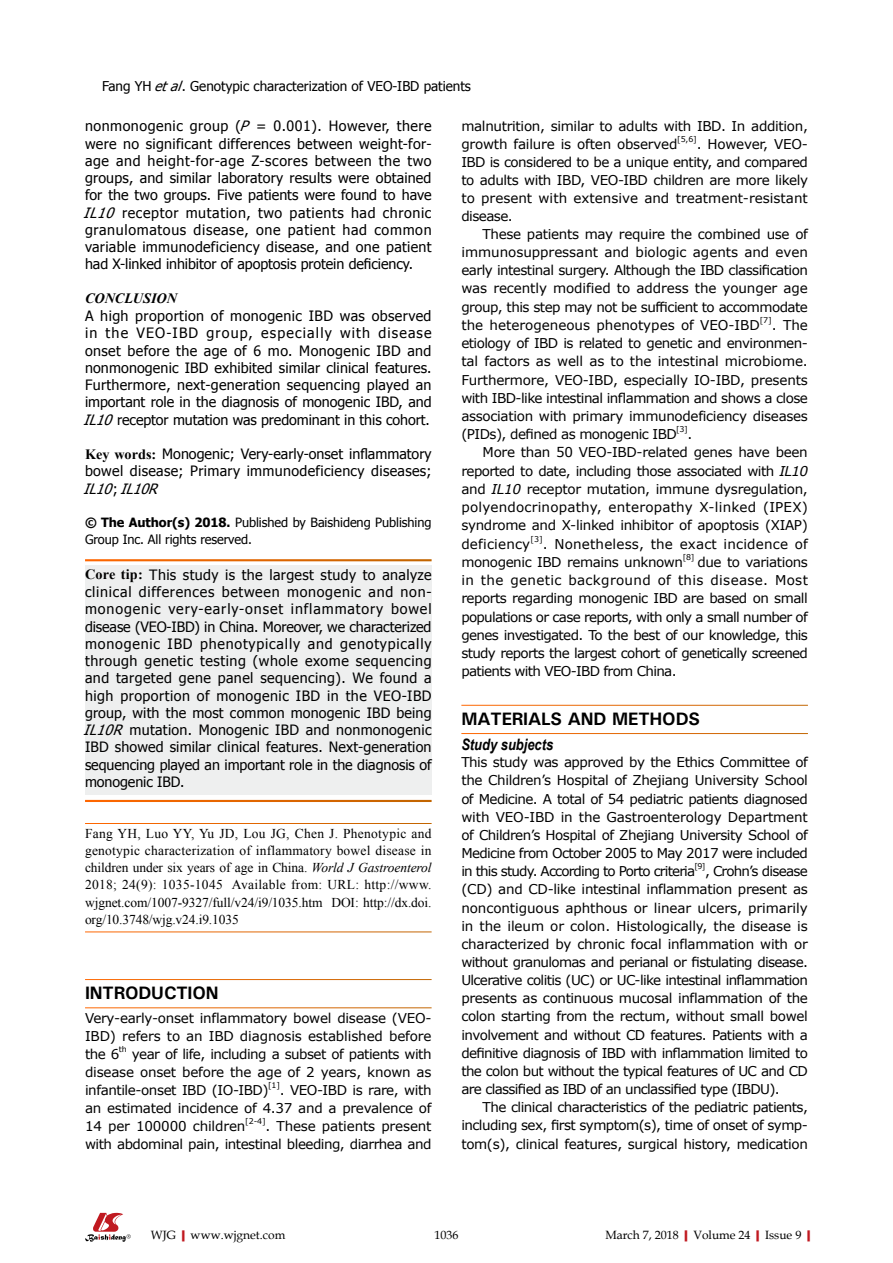
<style>
.page{position:relative;width:893px;height:1263px;background:#fff}
.page>*{position:absolute;margin:0;border:0;box-sizing:border-box;transform-origin:0 0}
.t1{font:700 18px "Univers";letter-spacing:-.01em;color:#000}
.t2{font:italic 700 15.75px "Arial Narrow";color:#000}
.t3{font:14.25px/17.2px "Tahoma";letter-spacing:.01em;color:#000;text-align:justify}
.t4{font:13.5px/18.1px "Verdana";letter-spacing:-.025em;color:#000;text-align:justify}
.t5{font:13.5px/17.2px "Times New Roman";letter-spacing:-.005em;color:#000;text-align:justify}
.t6{font:13.5px "Verdana";letter-spacing:-.05em;color:#000}
.t7{font:13.5px/18.1px "Verdana";letter-spacing:.015em;color:#000}
.t8{font:13.5px "Verdana";letter-spacing:-.005em;color:#000}
.t9{font:13.5px "Verdana";color:#000}
.t10{font:13.5px "Tahoma";color:#000}
.t11{font:13.5px "Verdana";letter-spacing:-.045em;color:#000}
.t12{font:13.5px "Verdana";letter-spacing:-.055em;color:#000}
.t13{font:12.75px/17.2px "Tahoma";letter-spacing:-.005em;color:#000}
.t14{font:12px "Book Antiqua";color:#000}
.t15{font:7.8px "Verdana";color:#000}
.s1{font-style:italic}
.s2{font-family:"Times New Roman";font-weight:700;font-style:italic}
.s3{font-family:"Times New Roman";font-weight:700}
.s4{font-weight:700}
.s5{font-weight:700;color:#c01920}
</style>
<div class="page">
<div style="left:85px;top:565px;width:347px;height:230px;background:#eeefef"></div>
<svg style="left:85px;top:1213px;width:46px;height:29px"></svg>
<p class="t10" style="left:102px;top:77px;width:370px">Fang YH <span class="s1">etal</span>. Genotypic characterization of VEO-IBD patients</p>
<p class="t3" style="left:83px;top:117px;width:350px">nonmonogenic group (<span class="s1">P</span> = 0.001). However, there were no significant differences between weight-for&shy;age and height-for-age Z-scores between the two groups, and similar laboratory results were obtained for the two groups. Five patients were found to have <span class="s1">IL10</span> receptor mutation, two patients had chronic granulomatous disease, one patient had common variable immunodeficiency disease, and one patient had X-linked inhibitor of apoptosis protein deficiency.</p>
<p class="t3" style="left:83px;top:289px;width:350px;text-align:left"><span class="s2">CONCLUSION<br></span>A high proportion of monogenic IBD was observed in the VEO-IBD group, especially with disease onset before the age of 6 mo. Monogenic IBD and nonmonogenic IBD exhibited similar clinical features.<br>Furthermore, next-generation sequencing played an important role in the diagnosis of monogenic IBD, and <span class="s1">IL10</span> receptor mutation was predominant in this cohort.</p>
<p class="t3" style="left:83px;top:445px;width:350px"><span class="s3">Key words:</span> Monogenic; very-early-onset inflammatory bowel disease; primary immunodeficiency diseases; <span class="s1">IL10</span>; <span class="s1">IL10R</span></p>
<p class="t13" style="left:85px;top:513px;width:348px"><span class="s4">© The Author(s) 2018.</span> Published by Baishideng Publishing<br>Group Inc. All rights reserved.</p>
<p class="t3" style="left:83px;top:565px;width:350px"><span class="s3">Core tip:</span> This study is the largest study to analyze clinical differences between monogenic and non&shy;monogenic very-early-onset inflammatory bowel disease (VEO-IBD) in China. Moreover, we characterized monogenic IBD phenotypically and genotypically through genetic testing (whole exome sequencing and targeted gene panel sequencing). We found a high proportion of monogenic IBD in the VEO-IBD group, with the most common monogenic IBD being <span class="s1">IL10R</span> mutation. Monogenic IBD and nonmonogenic IBD showed similar clinical features. Next-generation sequencing played an important role in the diagnosis of monogenic IBD.</p>
<p class="t5" style="left:85px;top:824px;width:348px">Fang YH, Luo YY, Yu JD, Lou JG, Chen J. Phenotypic and genotypic characterization of inflammatory bowel disease in children under six years of age in China. <span class="s1">World J Gastroenterol </span>2018; 24(9): 1035-1045 Available from: URL: http://www. wjgnet.com/1007-9327/full/v24/i9/1035.htm DOI: http://dx.doi. org/10.3748/wjg.v24.i9.1035</p>
<p class="t1" style="left:85px;top:981px;width:135px">INTRODUCTION</p>
<p class="t4" style="left:85px;top:1008px;width:348px">Very-early-onset inflammatory bowel disease (VEO-IBD) refers to an IBD diagnosis established before the 6</p>
<p class="t15" style="left:119px;top:1044px;width:9px">th</p>
<p class="t4" style="left:85px;top:1044px;width:348px;text-indent:47px">year of life, including a subset of patients with disease onset before the age of 2 years, known as infantile-onset IBD (IO-IBD)</p>
<p class="t15" style="left:268px;top:1080px;width:13px">[1]</p>
<p class="t4" style="left:85px;top:1080px;width:348px;text-indent:195px">. VEO-IBD is rare, with an estimated incidence of 4.37 and a prevalence of 14 per 100000 children</p>
<p class="t15" style="left:245px;top:1116px;width:22px">[2-4]</p>
<p class="t4" style="left:85px;top:1116px;width:348px;text-align:right">. These patients present<br>with abdominal pain, intestinal bleeding, diarrhea and</p>
<p class="t4" style="left:461px;top:116px;width:348px">malnutrition, similar to adults with IBD. In addition, growth failure is often observed</p>
<p class="t15" style="left:677px;top:134px;width:21px">[5,6]</p>
<p class="t4" style="left:697px;top:134px;width:113px">. However, VEO-</p>
<p class="t4" style="left:461px;top:152px;width:348px">IBD is considered to be a unique entity, and compared</p>
<p class="t4" style="left:461px;top:170px;width:348px">to adults with IBD, VEO-IBD children are more likely</p>
<p class="t9" style="left:461px;top:189px;width:348px">to present with extensive and treatment-resistant</p>
<p class="t4" style="left:461px;top:206px;width:53px">disease.</p>
<p class="t4" style="left:483px;top:224px;width:327px">These patients may require the combined use of</p>
<p class="t8" style="left:461px;top:243px;width:348px">immunosuppressant and biologic agents and even</p>
<p class="t4" style="left:461px;top:261px;width:348px">early intestinal surgery. Although the IBD classification</p>
<p class="t4" style="left:461px;top:279px;width:348px">was recently modified to address the younger age</p>
<p class="t4" style="left:461px;top:297px;width:348px">group, this step may not be sufficient to accommodate</p>
<p class="t9" style="left:461px;top:316px;width:300px">the heterogeneous phenotypes of VEO-IBD</p>
<p class="t15" style="left:760px;top:315px;width:14px">[7]</p>
<p class="t4" style="left:461px;top:315px;width:348px;text-align:left;text-indent:310px">. The etiology of IBD is related to genetic and environmen&shy;tal factors as well as to the intestinal microbiome.<br>Furthermore, VEO-IBD, especially IO-IBD, presents with IBD-like intestinal inflammation and shows a close association with primary immunodeficiency diseases (PIDs), defined as monogenic IBD</p>
<p class="t15" style="left:676px;top:425px;width:13px">[3]</p>
<p class="t4" style="left:687px;top:425px;width:6px">.</p>
<p class="t4" style="left:483px;top:443px;width:327px">More than 50 VEO-IBD-related genes have been</p>
<p class="t11" style="left:461px;top:462px;width:348px">reported to date, including those associated with <span class="s1">IL10</span></p>
<p class="t4" style="left:461px;top:479px;width:348px">and <span class="s1">IL10</span> receptor mutation, immune dysregulation,</p>
<p class="t7" style="left:461px;top:498px;width:348px">polyendocrinopathy, enteropathy X-linked (IPEX)</p>
<p class="t4" style="left:461px;top:516px;width:348px">syndrome and X-linked inhibitor of apoptosis (XIAP)</p>
<p class="t7" style="left:461px;top:534px;width:70px">deficiency</p>
<p class="t15" style="left:530px;top:534px;width:14px">[3]</p>
<p class="t7" style="left:461px;top:534px;width:348px;text-indent:82px">. Nonetheless, the exact incidence of monogenic IBD remains unknown</p>
<p class="t15" style="left:683px;top:552px;width:13px">[8]</p>
<p class="t4" style="left:461px;top:552px;width:348px;text-indent:236px">due to variations in the genetic background of this disease. Most reports regarding monogenic IBD are based on small populations or case reports, with only a small number of genes investigated. To the best of our knowledge, this study reports the largest cohort of genetically screened patients with VEO-IBD from China.</p>
<p class="t1" style="left:461px;top:707px;width:240px">MATERIALS AND METHODS</p>
<p class="t2" style="left:461px;top:733px;width:93px">Study subjects</p>
<p class="t4" style="left:461px;top:753px;width:348px">This study was approved by the Ethics Committee of the Children’s Hospital of Zhejiang University School of Medicine. A total of 54 pediatric patients diagnosed with VEO-IBD in the Gastroenterology Department of Children’s Hospital of Zhejiang University School of Medicine from October 2005 to May 2017 were included in this study. According to Porto criteria</p>
<p class="t15" style="left:694px;top:862px;width:13px">[9]</p>
<p class="t12" style="left:705px;top:863px;width:104px">, Crohn’s disease</p>
<p class="t4" style="left:461px;top:880px;width:348px">(CD) and CD-like intestinal inflammation present as</p>
<p class="t8" style="left:461px;top:899px;width:348px">noncontiguous aphthous or linear ulcers, primarily</p>
<p class="t4" style="left:461px;top:916px;width:348px">in the ileum or colon. Histologically, the disease is</p>
<p class="t4" style="left:461px;top:934px;width:348px">characterized by chronic focal inflammation with or</p>
<p class="t6" style="left:461px;top:953px;width:348px">without granulomas and perianal or fistulating disease.</p>
<p class="t6" style="left:461px;top:972px;width:348px">Ulcerative colitis (UC) or UC-like intestinal inflammation</p>
<p class="t4" style="left:461px;top:989px;width:348px">presents as continuous mucosal inflammation of the</p>
<p class="t4" style="left:461px;top:1007px;width:348px">colon starting from the rectum, without small bowel</p>
<p class="t4" style="left:461px;top:1025px;width:348px">involvement and without CD features. Patients with a</p>
<p class="t6" style="left:461px;top:1044px;width:348px">definitive diagnosis of IBD with inflammation limited to</p>
<p class="t6" style="left:461px;top:1062px;width:348px">the colon but without the typical features of UC and CD</p>
<p class="t6" style="left:461px;top:1080px;width:320px">are classified as IBD of an unclassified type (IBDU).</p>
<p class="t4" style="left:483px;top:1098px;width:327px">The clinical characteristics of the pediatric patients,</p>
<p class="t4" style="left:461px;top:1116px;width:346px">including sex, first symptom(s), time of onset of symp-</p>
<p class="t4" style="left:461px;top:1134px;width:348px">tom(s), clinical features, surgical history, medication</p>
<p class="t14" style="left:151px;top:1226px;width:136px">WJG<span class="s5">|</span>www.wjgnet.com</p>
<p class="t14" style="left:434px;top:1226px;width:25px">1036</p>
<p class="t14" style="left:605px;top:1226px;width:212px">March 7, 2018<span class="s5">|</span>Volume 24<span class="s5">|</span>Issue 9<span class="s5">|</span></p>
</div>
